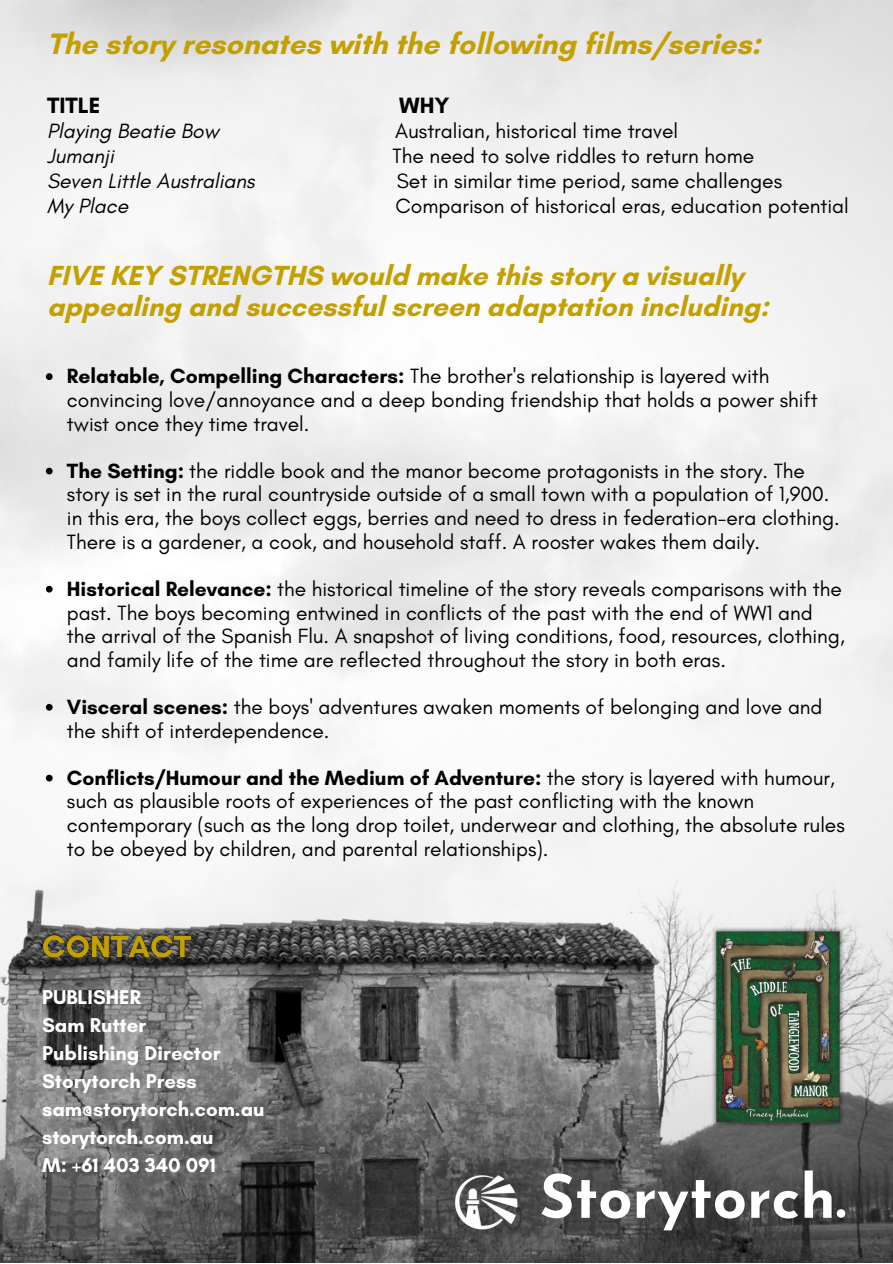
<style>
.page{position:relative;width:893px;height:1264px;background:#fff}
.page>*{position:absolute;margin:0;border:0;box-sizing:border-box;transform-origin:0 0}
.t1{font:700 60px "Josefin Sans";color:#fff}
.t2{font:700 30px "Glacial Indifference";color:#c49f00}
.t3{font:700 28.2px/30.3px "Glacial Indifference";color:#c49f00}
.t4{font:700 22.5px "Glacial Indifference";color:#000}
.t5{font:21px/23.5px "Glacial Indifference";color:#000}
.t6{font:italic 21px "Glacial Indifference";color:#000}
.t7{font:700 20.4px "Glacial Indifference";color:#fff}
.s1{font-weight:700}
</style>
<div class="page">
<img style="left:0;top:0;width:892px;height:1262px">
<img style="left:446px;top:1163px;width:77px;height:76px">
<svg style="left:46px;top:373px;width:7px;height:7px"></svg>
<svg style="left:46px;top:467px;width:7px;height:7px"></svg>
<svg style="left:46px;top:586px;width:7px;height:6px"></svg>
<svg style="left:46px;top:704px;width:7px;height:6px"></svg>
<svg style="left:46px;top:774px;width:7px;height:7px"></svg>
<img style="left:34px;top:921px;width:166px;height:55px">
<img style="left:709px;top:920px;width:137px;height:212px">
<p class="t2" style="left:47px;top:26px;width:715px">The story resonates with the following films/series:</p>
<p class="t4" style="left:47px;top:91px;width:55px">TITLE</p>
<p class="t4" style="left:399px;top:91px;width:52px">WHY</p>
<p class="t6" style="left:47px;top:118px;width:173px">Playing Beatie Bow</p>
<p class="t5" style="left:395px;top:119px;width:284px">Australian, historical time travel</p>
<p class="t6" style="left:47px;top:143px;width:68px">Jumanji</p>
<p class="t5" style="left:392px;top:144px;width:363px">The need to solve riddles to return home</p>
<p class="t6" style="left:47px;top:168px;width:209px">Seven Little Australians</p>
<p class="t5" style="left:397px;top:169px;width:387px">Set in similar time period, same challenges</p>
<p class="t6" style="left:47px;top:193px;width:83px">My Place</p>
<p class="t5" style="left:395px;top:193px;width:455px">Comparison of historical eras, education potential</p>
<p class="t3" style="left:47px;top:260px;width:723px">FIVE KEY STRENGTHS would make this story a visually appealing and successful screen adaptation including:</p>
<p class="t5" style="left:67px;top:364px;width:752px"><span class="s1">Relatable, Compelling Characters:</span> The brother's relationship is layered with convincing love/annoyance and a deep bonding friendship that holds a power shift twist once they time travel.</p>
<p class="t5" style="left:67px;top:458px;width:774px"><span class="s1">The Setting:</span> the riddle book and the manor become protagonists in the story. The story is set in the rural countryside outside of a small town with a population of 1,900. in this era, the boys collect eggs, berries and need to dress in federation-era clothing.<br>There is a gardener, a cook, and household staff. A rooster wakes them daily.</p>
<p class="t5" style="left:67px;top:577px;width:779px"><span class="s1">Historical Relevance:</span> the historical timeline of the story reveals comparisons with the past. The boys becoming entwined in conflicts of the past with the end of WW1 and the arrival of the Spanish Flu. A snapshot of living conditions, food, resources, clothing, and family life of the time are reflected throughout the story in both eras.</p>
<p class="t5" style="left:67px;top:695px;width:757px"><span class="s1">Visceral scenes:</span> the boys' adventures awaken moments of belonging and love and the shift of interdependence.</p>
<p class="t5" style="left:67px;top:765px;width:779px"><span class="s1">Conflicts/Humour and the Medium of Adventure:</span> the story is layered with humour, such as plausible roots of experiences of the past conflicting with the known contemporary (such as the long drop toilet, underwear and clothing, the absolute rules to be obeyed by children, and parental relationships).</p>
<p class="t7" style="left:42px;top:984px;width:100px">PUBLISHER</p>
<p class="t7" style="left:42px;top:1012px;width:105px">Sam Rutter</p>
<p class="t7" style="left:42px;top:1040px;width:180px">Publishing Director</p>
<p class="t7" style="left:42px;top:1068px;width:156px">Storytorch Press</p>
<p class="t7" style="left:42px;top:1096px;width:224px">sam@storytorch.com.au</p>
<p class="t7" style="left:42px;top:1124px;width:173px">storytorch.com.au</p>
<p class="t7" style="left:42px;top:1152px;width:175px">M: +61 403 340 091</p>
<p class="t1" style="left:539px;top:1172px;width:308px">Storytorch.</p>
</div>
